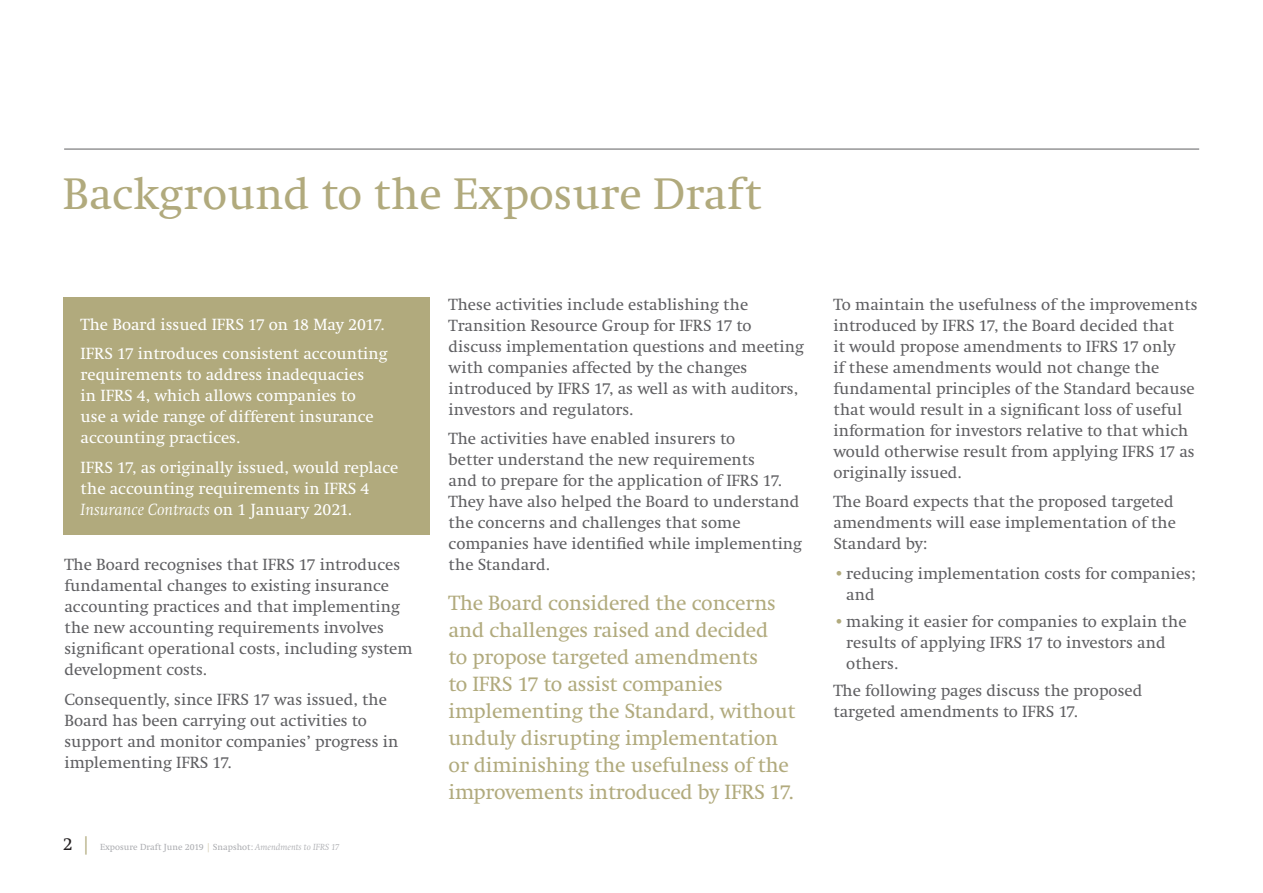
<style>
.page{position:relative;width:1263px;height:893px;background:#fff}
.page>*{position:absolute;margin:0;border:0;box-sizing:border-box;transform-origin:0 0}
.Level_1_heading{font:45px "Swift LT Pro";color:#b1aa7d}
.Intro_and_pop_out_te{font:21px/27px "Swift LT Pro";letter-spacing:-.01em;color:#b1aa7d}
.Body_copy{font:16.5px/21px "Swift LT Pro";color:#5f5f62}
.Quote_box{font:16.5px/21px "Swift LT Pro";color:#fff}
.t1{font:9px "Swift LT Pro";color:#abacb0}
.s1{font-style:italic}
.s2{font-size:18px;color:#231f20}
.s3{font-size:18px;color:#b1aa7d}
.s4{color:#d5ceb5}
.s5{color:#b1aa7d}
</style>
<div class="page">
<hr style="left:64px;top:149px;width:1135px;height:1px;background:#5f5f62">
<div style="left:64px;top:298px;width:366px;height:237px;background:#b1aa7d"></div>
<p class="Level_1_heading" style="left:63px;top:168px;width:700px">Background to the Exposure Draft</p>
<p class="Quote_box" style="left:81px;top:314px;width:305px">The Board issued IFRS 17 on 18 May 2017.</p>
<p class="Quote_box" style="left:81px;top:343px;width:309px">IFRS 17 introduces consistent accounting requirements to address inadequacies<br>in IFRS 4, which allows companies to<br>use a wide range of different insurance accounting practices.</p>
<p class="Quote_box" style="left:81px;top:457px;width:319px">IFRS 17, as originally issued, would replace the accounting requirements in IFRS 4<br><span class="s1">Insurance Contracts</span> on 1 January 2021.</p>
<p class="Body_copy" style="left:64px;top:554px;width:350px">The Board recognises that IFRS 17 introduces fundamental changes to existing insurance accounting practices and that implementing the new accounting requirements involves significant operational costs, including system development costs.</p>
<p class="Body_copy" style="left:64px;top:689px;width:335px">Consequently, since IFRS 17 was issued, the Board has been carrying out activities to support and monitor companies’ progress in implementing IFRS 17.</p>
<p class="t1" style="left:63px;top:842px;width:278px"><span class="s2">2</span> <span class="s3">|</span> Exposure Draft June 2019 <span class="s4">|</span> Snapshot: <span class="s1">Amendments to IFRS 17</span></p>
<p class="Body_copy" style="left:449px;top:294px;width:357px">These activities include establishing the Transition Resource Group for IFRS 17 to discuss implementation questions and meeting with companies affected by the changes introduced by IFRS 17, as well as with auditors, investors and regulators.</p>
<p class="Body_copy" style="left:449px;top:428px;width:355px">The activities have enabled insurers to<br>better understand the new requirements<br>and to prepare for the application of IFRS 17.<br>They have also helped the Board to understand the concerns and challenges that some companies have identified while implementing the Standard.</p>
<p class="Intro_and_pop_out_te" style="left:449px;top:589px;width:348px">The Board considered the concerns and challenges raised and decided<br>to propose targeted amendments<br>to IFRS 17 to assist companies implementing the Standard, without unduly disrupting implementation or diminishing the usefulness of the improvements introduced by IFRS 17.</p>
<p class="Body_copy" style="left:833px;top:294px;width:366px">To maintain the usefulness of the improvements introduced by IFRS 17, the Board decided that<br>it would propose amendments to IFRS 17 only<br>if these amendments would not change the fundamental principles of the Standard because that would result in a significant loss of useful information for investors relative to that which would otherwise result from applying IFRS 17 as originally issued.</p>
<p class="Body_copy" style="left:833px;top:491px;width:344px">The Board expects that the proposed targeted amendments will ease implementation of the<br>Standard by:</p>
<p class="Body_copy" style="left:846px;top:563px;width:351px;text-indent:-13px"><span class="s5">•</span>reducing implementation costs for companies; and</p>
<p class="Body_copy" style="left:846px;top:611px;width:342px;text-indent:-13px"><span class="s5">•</span>making it easier for companies to explain the results of applying IFRS 17 to investors and others.</p>
<p class="Body_copy" style="left:833px;top:680px;width:310px">The following pages discuss the proposed targeted amendments to IFRS 17.</p>
</div>
